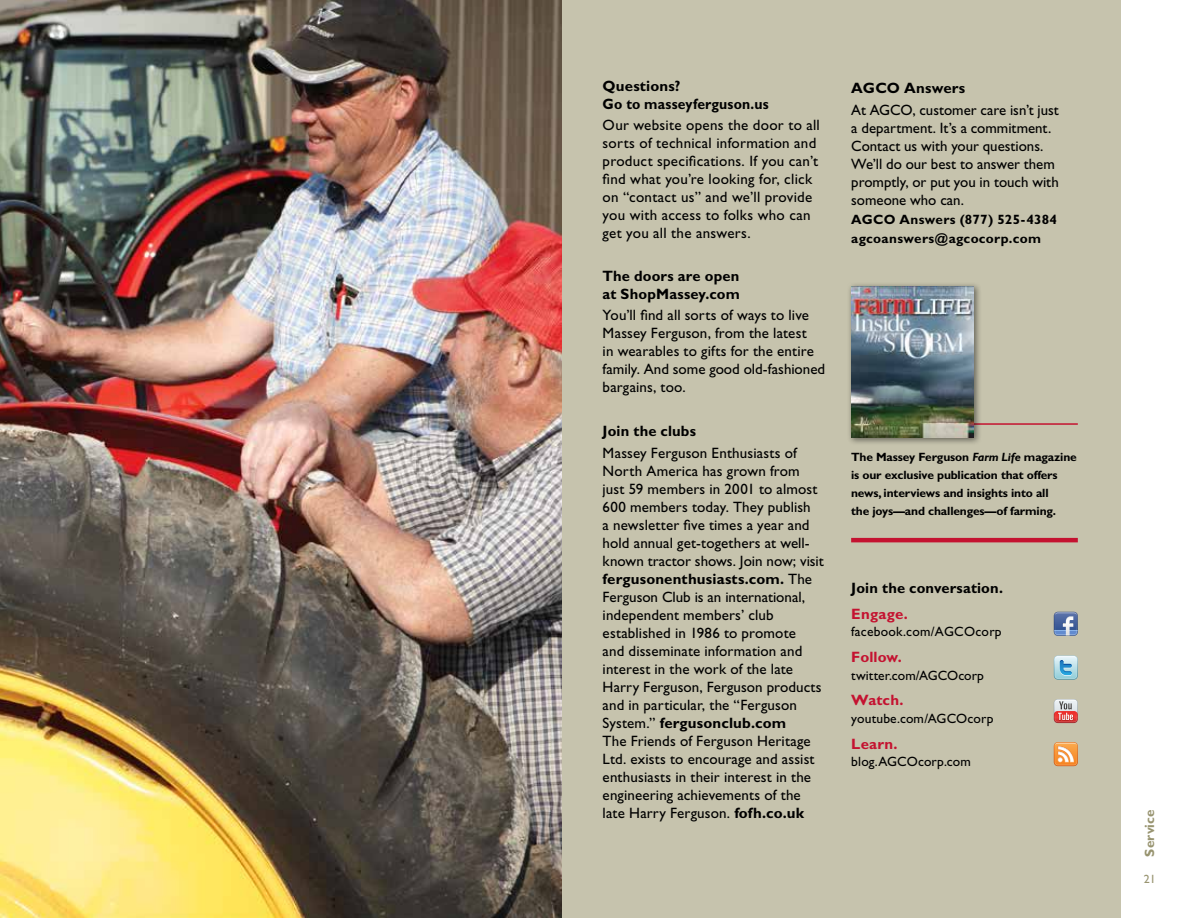
<style>
.page{position:relative;width:1188px;height:918px;background:#fff}
.page>*{position:absolute;margin:0;border:0;box-sizing:border-box;transform-origin:0 0}
.t1{font:15px/18px "Gill Sans Std";letter-spacing:.01em;color:#000}
.t2{font:700 15px/18px "Gill Sans Std";letter-spacing:.01em;color:#000}
.t3{font:700 15px "Gill Sans Std";letter-spacing:.01em;color:#c41230}
.t4{font:13.5px "Gill Sans Std";letter-spacing:.01em;color:#000}
.t5{font:700 13.5px/19px "Gill Sans Std";letter-spacing:.025em;color:#000}
.t6{font:700 13.5px "Gill Sans Std";color:#989470}
.t7{font:700 12px/18px "Gill Sans Std";letter-spacing:-.01em;color:#000}
.t8{font:12px "Gill Sans Std";color:#989470}
.s1{font-weight:700}
.s2{font-style:italic}
</style>
<div class="page">
<div style="left:0;top:0;width:1120px;height:918px;background:#c6c3ad"></div>
<img style="left:0;top:0;width:562px;height:918px">
<svg style="left:1054px;top:612px;width:24px;height:24px"></svg>
<svg style="left:1054px;top:656px;width:24px;height:24px"></svg>
<svg style="left:1054px;top:699px;width:24px;height:24px"></svg>
<svg style="left:1054px;top:742px;width:24px;height:24px"></svg>
<hr style="left:852px;top:423px;width:226px;height:2px;background:#c41230">
<hr style="left:851px;top:538px;width:227px;height:4px;background:#c41230">
<div style="left:847px;top:282px;width:135px;height:164px;background:#000;opacity:.48"></div>
<img style="left:851px;top:286px;width:123px;height:152px">
<p class="t2" style="left:603px;top:77px;width:168px">Questions?<br>Go to masseyferguson.us</p>
<p class="t1" style="left:603px;top:117px;width:219px">Our website opens the door to all sorts of technical information and product specifications. If you can’t find what you’re looking for, click on “contact us” and we’ll provide you with access to folks who can get you all the answers.</p>
<p class="t2" style="left:603px;top:267px;width:139px">The doors are open at ShopMassey.com</p>
<p class="t1" style="left:603px;top:307px;width:224px">You’ll find all sorts of ways to live<br>Massey Ferguson, from the latest<br>in wearables to gifts for the entire family. And some good old-fashioned bargains, too.</p>
<p class="t2" style="left:603px;top:422px;width:95px">Join the clubs</p>
<p class="t1" style="left:603px;top:444px;width:223px">Massey Ferguson Enthusiasts of<br>North America has grown from just 59 members in 2001 to almost<br>600 members today. They publish<br>a newsletter five times a year and hold annual get-togethers at well&shy;known tractor shows. Join now; visit <span class="s1">fergusonenthusiasts.com.</span> The<br>Ferguson Club is an international, independent members’ club established in 1986 to promote<br>and disseminate information and interest in the work of the late<br>Harry Ferguson, Ferguson products and in particular, the “Ferguson<br>System.” <span class="s1">fergusonclub.com<br></span>The Friends of Ferguson Heritage<br>Ltd. exists to encourage and assist enthusiasts in their interest in the engineering achievements of the late Harry Ferguson. <span class="s1">fofh.co.uk</span></p>
<p class="t2" style="left:851px;top:79px;width:116px">AGC O Answers</p>
<p class="t1" style="left:851px;top:101px;width:209px">At AGCO, customer care isn’t just a department. It’s a commitment.<br>Contact us with your questions.<br>We’ll do our best to answer them promptly, or put you in touch with someone who can.</p>
<p class="t5" style="left:851px;top:209px;width:17px">AGC</p>
<p class="t5" style="left:851px;top:209px;width:207px;text-indent:32px">O Answers (877) 525-4384 agcoanswers@agcocorp.com</p>
<p class="t7" style="left:851px;top:448px;width:227px">The Massey Ferguson <span class="s2">Farm Life</span> magazine is our exclusive publication that offers news, interviews and insights into all<br>the joys—and challenges—of farming.</p>
<p class="t2" style="left:851px;top:579px;width:153px">Join the conversation.</p>
<p class="t3" style="left:851px;top:605px;width:58px">Engage.</p>
<p class="t4" style="left:851px;top:624px;width:152px">facebook.com/AGCOcorp</p>
<p class="t3" style="left:851px;top:648px;width:52px">Follow.</p>
<p class="t4" style="left:851px;top:667px;width:134px">twitter.com/AGCOcorp</p>
<p class="t3" style="left:851px;top:691px;width:54px">Watch.</p>
<p class="t4" style="left:851px;top:711px;width:144px">youtube.com/AGCOcorp</p>
<p class="t3" style="left:851px;top:735px;width:48px">Learn.</p>
<p class="t4" style="left:851px;top:754px;width:121px">blog.AGCOcorp.com</p>
<p class="t6" style="left:1142px;top:857px;width:48px;rotate:-90deg">Service</p>
<p class="t8" style="left:1144px;top:872px;width:13px">21</p>
</div>
